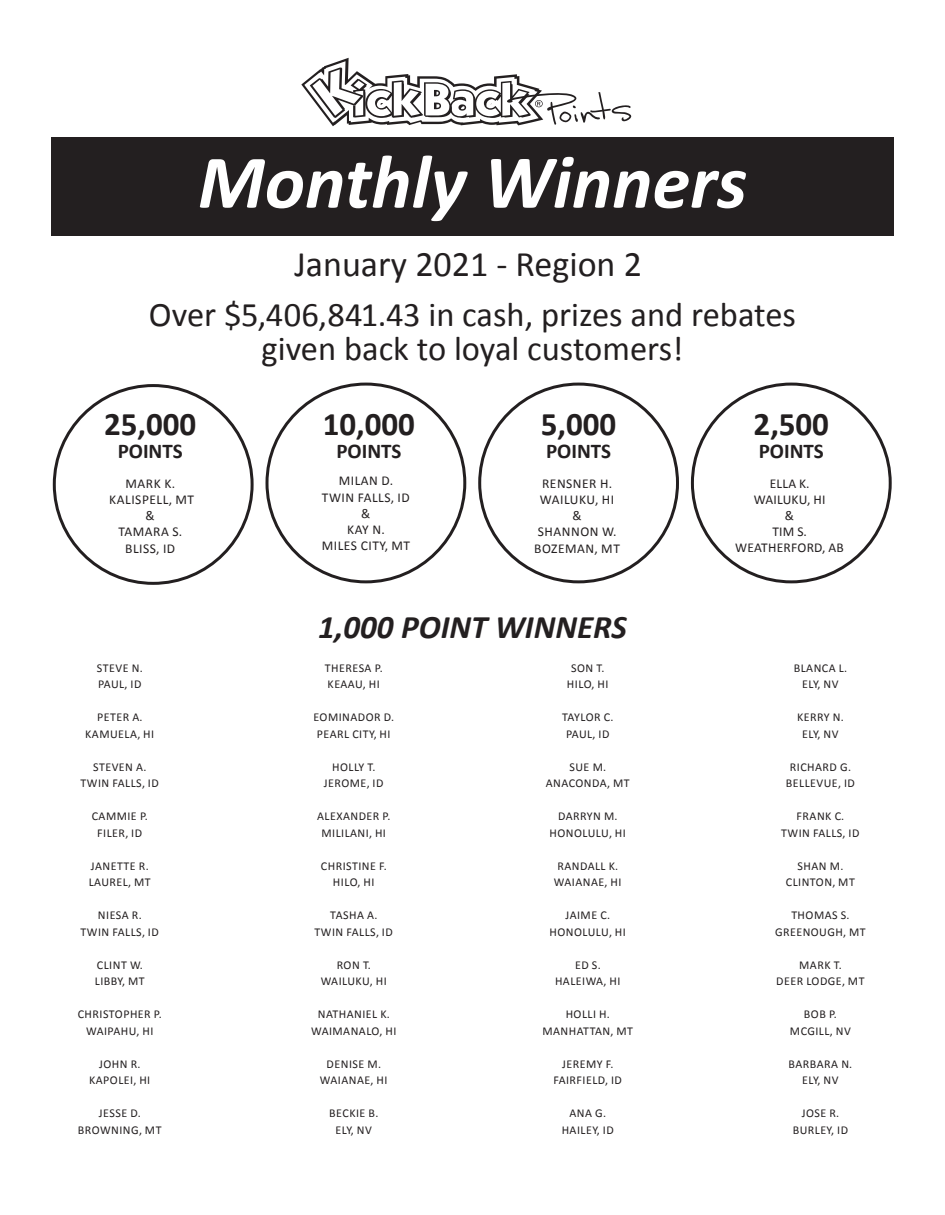
<style>
.page{position:relative;width:945px;height:1215px;background:#fff}
.page>*{position:absolute;margin:0;border:0;box-sizing:border-box;transform-origin:0 0}
.t1{font:italic 700 76.5px "Calibri";color:#fff}
.t2{font:36px "Calibri";color:#231f20}
.t3{font:34.5px "Calibri";color:#231f20}
.t4{font:700 33px "Calibri";color:#231f20}
.t5{font:italic 700 33px "Calibri";color:#231f20}
.t6{font:700 21px "Calibri";color:#231f20}
.t7{font:13.5px "Calibri";letter-spacing:.04em;color:#231f20}
.t8{font:13.5px "Calibri";letter-spacing:.02em;color:#231f20}
.t9{font:12px/16.5px "Calibri";letter-spacing:.04em;color:#231f20;text-align:center}
</style>
<div class="page">
<div style="left:51px;top:138px;width:843px;height:98px;background:#231f20"></div>
<svg style="left:301px;top:58px;width:331px;height:68px"></svg>
<p class="t1" style="left:198px;top:134px;width:551px">Monthly Winners</p>
<p class="t2" style="left:294px;top:241px;width:349px">January 2021 - Region 2</p>
<p class="t3" style="left:149px;top:293px;width:649px">Over $5,406,841.43 in cash, prizes and rebates</p>
<p class="t3" style="left:262px;top:327px;width:423px">given back to loyal customers!</p>
<p class="t4" style="left:104px;top:403px;width:94px">25,000</p>
<p class="t4" style="left:323px;top:403px;width:94px">10,000</p>
<p class="t4" style="left:541px;top:403px;width:77px">5,000</p>
<p class="t4" style="left:754px;top:403px;width:77px">2,500</p>
<p class="t6" style="left:118px;top:438px;width:67px">POINTS</p>
<p class="t6" style="left:336px;top:438px;width:67px">POINTS</p>
<p class="t6" style="left:546px;top:438px;width:67px">POINTS</p>
<p class="t6" style="left:759px;top:438px;width:67px">POINTS</p>
<p class="t7" style="left:339px;top:472px;width:56px">MILAN D.</p>
<p class="t7" style="left:322px;top:488px;width:89px">TWIN FALLS, ID</p>
<p class="t7" style="left:361px;top:505px;width:11px">&amp;</p>
<p class="t7" style="left:347px;top:521px;width:39px">KAY N.</p>
<p class="t7" style="left:322px;top:537px;width:90px">MILES CITY, MT</p>
<p class="t7" style="left:770px;top:475px;width:41px">ELLA K.</p>
<p class="t8" style="left:754px;top:491px;width:73px">WAILUKU, HI</p>
<p class="t7" style="left:785px;top:507px;width:11px">&amp;</p>
<p class="t7" style="left:772px;top:523px;width:36px">TIM S.</p>
<p class="t8" style="left:735px;top:539px;width:110px">WEATHERFORD, AB</p>
<p class="t7" style="left:542px;top:475px;width:72px">RENSNER H.</p>
<p class="t7" style="left:540px;top:491px;width:76px">WAILUKU, HI</p>
<p class="t7" style="left:572px;top:507px;width:11px">&amp;</p>
<p class="t7" style="left:538px;top:523px;width:80px">SHANNON W.</p>
<p class="t7" style="left:534px;top:540px;width:87px">BOZEMAN, MT</p>
<p class="t7" style="left:126px;top:475px;width:51px">MARK K.</p>
<p class="t7" style="left:109px;top:491px;width:86px">KALISPELL, MT</p>
<p class="t7" style="left:146px;top:507px;width:11px">&amp;</p>
<p class="t7" style="left:118px;top:523px;width:65px">TAMARA S.</p>
<p class="t7" style="left:125px;top:540px;width:52px">BLISS, ID</p>
<p class="t9" style="left:97px;top:660px;width:47px;text-align:left">STEVE N.<br>PAUL, ID</p>
<p class="t9" style="left:85px;top:709px;width:71px">PETER A.<br>KAMUELA, HI</p>
<p class="t9" style="left:81px;top:759px;width:80px">STEVEN A.<br>TWIN FALLS, ID</p>
<p class="t9" style="left:92px;top:808px;width:58px">CAMMIE P.<br>FILER, ID</p>
<p class="t9" style="left:89px;top:858px;width:64px;text-align:left">JANETTE R.<br>LAUREL, MT</p>
<p class="t9" style="left:81px;top:907px;width:80px">NIESA R.<br>TWIN FALLS, ID</p>
<p class="t9" style="left:95px;top:957px;width:51px;text-align:left">CLINT W.<br>LIBBY, MT</p>
<p class="t9" style="left:78px;top:1006px;width:86px">CHRISTOPHER P.<br>WAIPAHU, HI</p>
<p class="t9" style="left:89px;top:1056px;width:63px">JOHN R.<br>KAPOLEI, HI</p>
<p class="t9" style="left:78px;top:1105px;width:85px">JESSE D.<br>BROWNING, MT</p>
<p class="t5" style="left:318px;top:606px;width:310px">1,000 POINT WINNERS</p>
<p class="t9" style="left:325px;top:660px;width:59px;text-align:left">THERESA P.<br>KEAAU, HI</p>
<p class="t9" style="left:313px;top:709px;width:82px;text-align:left">EOMINADOR D.<br>PEARL CITY, HI</p>
<p class="t9" style="left:324px;top:759px;width:61px">HOLLY T.<br>JEROME, ID</p>
<p class="t9" style="left:317px;top:808px;width:75px">ALEXANDER P.<br>MILILANI, HI</p>
<p class="t9" style="left:321px;top:858px;width:67px">CHRISTINE F.<br>HILO, HI</p>
<p class="t9" style="left:315px;top:907px;width:80px">TASHA A.<br>TWIN FALLS, ID</p>
<p class="t9" style="left:321px;top:957px;width:68px">RON T.<br>WAILUKU, HI</p>
<p class="t9" style="left:311px;top:1006px;width:87px">NATHANIEL K.<br>WAIMANALO, HI</p>
<p class="t9" style="left:320px;top:1056px;width:69px">DENISE M.<br>WAIANAE, HI</p>
<p class="t9" style="left:329px;top:1105px;width:51px">BECKIE B.<br>ELY, NV</p>
<p class="t9" style="left:567px;top:660px;width:43px">SON T.<br>HILO, HI</p>
<p class="t9" style="left:562px;top:709px;width:53px">TAYLOR C.<br>PAUL, ID</p>
<p class="t9" style="left:546px;top:759px;width:85px">SUE M.<br>ANACONDA, MT</p>
<p class="t9" style="left:550px;top:808px;width:78px">DARRYN M.<br>HONOLULU, HI</p>
<p class="t9" style="left:554px;top:858px;width:69px;text-align:left">RANDALL K.<br>WAIANAE, HI</p>
<p class="t9" style="left:550px;top:907px;width:78px">JAIME C.<br>HONOLULU, HI</p>
<p class="t9" style="left:555px;top:957px;width:67px">ED S.<br>HALEIWA, HI</p>
<p class="t9" style="left:542px;top:1006px;width:92px">HOLLI H.<br>MANHATTAN, MT</p>
<p class="t9" style="left:553px;top:1056px;width:70px">JEREMY F.<br>FAIRFIELD, ID</p>
<p class="t9" style="left:562px;top:1105px;width:54px">ANA G.<br>HAILEY, ID</p>
<p class="t9" style="left:794px;top:660px;width:55px">BLANCA L.</p>
<p class="t9" style="left:802px;top:676px;width:38px">ELY, NV</p>
<p class="t9" style="left:797px;top:709px;width:48px">KERRY N.</p>
<p class="t9" style="left:802px;top:726px;width:38px">ELY, NV</p>
<p class="t9" style="left:790px;top:759px;width:63px">RICHARD G.</p>
<p class="t9" style="left:786px;top:775px;width:71px">BELLEVUE, ID</p>
<p class="t9" style="left:797px;top:808px;width:49px">FRANK C.</p>
<p class="t9" style="left:781px;top:825px;width:80px">TWIN FALLS, ID</p>
<p class="t9" style="left:798px;top:858px;width:47px">SHAN M.</p>
<p class="t9" style="left:786px;top:874px;width:70px">CLINTON, MT</p>
<p class="t9" style="left:791px;top:907px;width:60px">THOMAS S.</p>
<p class="t9" style="left:775px;top:924px;width:92px">GREENOUGH, MT</p>
<p class="t9" style="left:799px;top:957px;width:44px">MARK T.</p>
<p class="t9" style="left:776px;top:973px;width:90px">DEER LODGE, MT</p>
<p class="t9" style="left:804px;top:1006px;width:35px">BOB P.</p>
<p class="t9" style="left:790px;top:1023px;width:62px">MCGILL, NV</p>
<p class="t9" style="left:789px;top:1056px;width:65px">BARBARA N.</p>
<p class="t9" style="left:802px;top:1072px;width:38px">ELY, NV</p>
<p class="t9" style="left:802px;top:1105px;width:39px">JOSE R.</p>
<p class="t9" style="left:793px;top:1122px;width:57px">BURLEY, ID</p>
</div>
